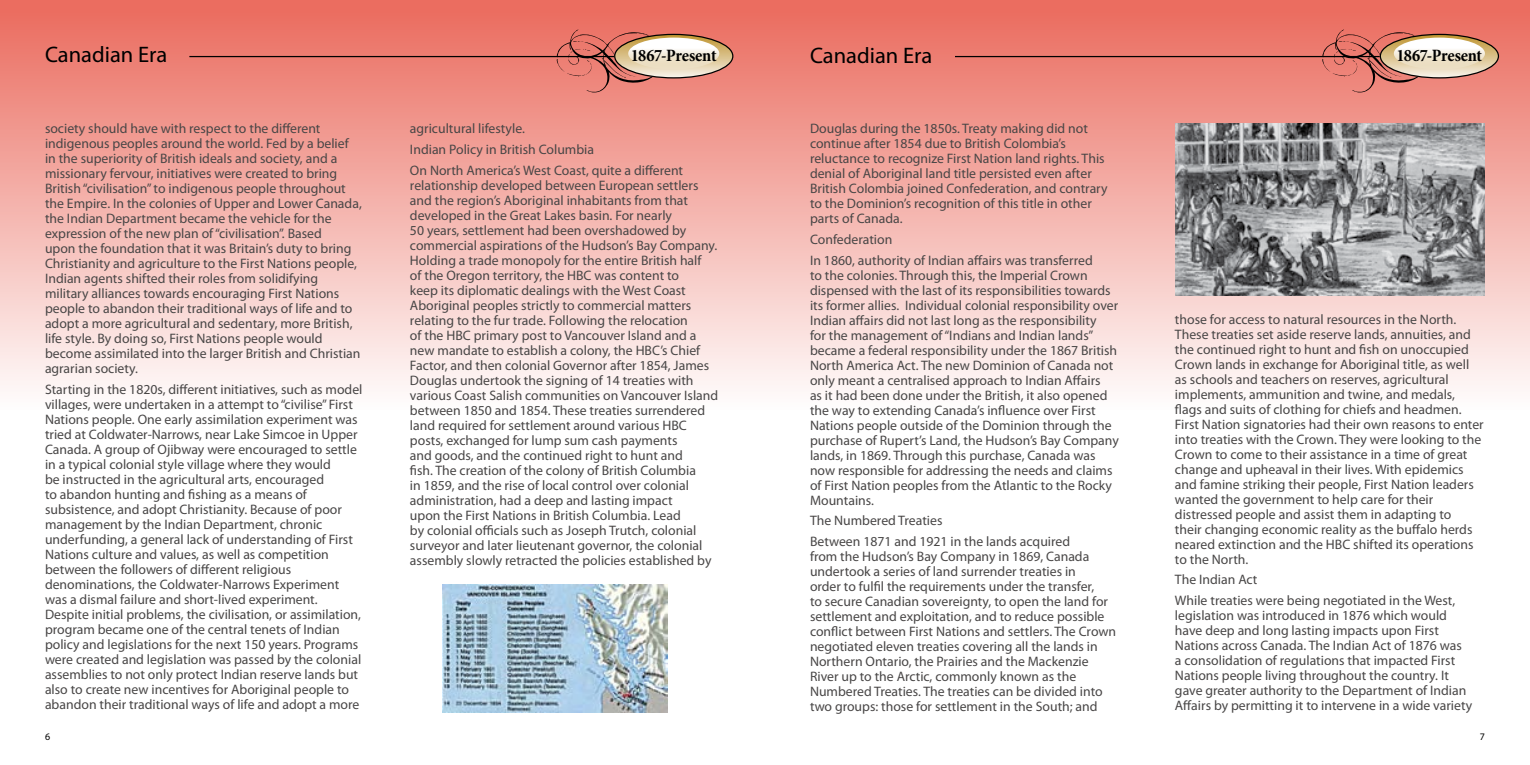
<style>
.page{position:relative;width:1530px;height:765px;background:#fff}
.page>*{position:absolute;margin:0;border:0;box-sizing:border-box;transform-origin:0 0}
.t1{font:22.5px "Myriad Pro";color:#000}
.t2{font:700 condensed 17.5px "Minion Pro";letter-spacing:-.015em;color:#000}
.t3{font:13.75px/15px "Myriad Pro";color:#484646}
.t4{font:10px "Myriad Pro";color:#000}
</style>
<div class="page">
<div style="left:0;top:0;width:765px;height:409px;background:linear-gradient(to bottom,#ea695c,#fefdfd)"></div>
<div style="left:765px;top:0;width:765px;height:409px;background:linear-gradient(to bottom,#ea695c,#fefdfd)"></div>
<hr style="left:955px;top:56px;width:425px;height:1px;background:#000">
<svg style="left:1322px;top:29px;width:176px;height:64px"></svg>
<div style="left:1380px;top:34px;width:119px;height:45px;border:1px solid #000;border-radius:50%"></div>
<svg style="left:1394px;top:38px;width:91px;height:31px"></svg>
<img style="left:1175px;top:123px;width:310px;height:172px">
<img style="left:443px;top:584px;width:225px;height:129px">
<hr style="left:189px;top:56px;width:425px;height:1px;background:#000">
<svg style="left:557px;top:29px;width:176px;height:64px"></svg>
<div style="left:614px;top:34px;width:119px;height:45px;border:1px solid #000;border-radius:50%"></div>
<svg style="left:628px;top:38px;width:91px;height:31px"></svg>
<h1 class="t1" style="left:45px;top:40px;width:124px">Canadian Era</h1>
<p class="t2" style="left:631px;top:44px;width:87px">1867-Present</p>
<h1 class="t1" style="left:810px;top:41px;width:124px">Canadian Era</h1>
<p class="t2" style="left:1397px;top:44px;width:87px">1867-Present</p>
<p class="t3" style="left:45px;top:121px;width:318px">society should have with respect to the different indigenous peoples around the world. Fed by a belief in the superiority of British ideals and society, and a missionary fervour, initiatives were created to bring British “civilisation” to indigenous people throughout the Empire. In the colonies of Upper and Lower Canada, the Indian Department became the vehicle for the expression of the new plan of “civilisation”. Based<br>upon the foundation that it was Britain’s duty to bring Christianity and agriculture to the First Nations people, Indian agents shifted their roles from solidifying military alliances towards encouraging First Nations people to abandon their traditional ways of life and to adopt a more agricultural and sedentary, more British, life style. By doing so, First Nations people would become assimilated into the larger British and Christian agrarian society.</p>
<p class="t3" style="left:45px;top:382px;width:319px">Starting in the 1820s, different initiatives, such as model villages, were undertaken in a attempt to “civilise” First Nations people. One early assimilation experiment was tried at Coldwater-Narrows, near Lake Simcoe in Upper Canada. A group of Ojibway were encouraged to settle in a typical colonial style village where they would<br>be instructed in the agricultural arts, encouraged<br>to abandon hunting and fishing as a means of subsistence, and adopt Christianity. Because of poor management by the Indian Department, chronic underfunding, a general lack of understanding of First Nations culture and values, as well as competition between the followers of different religious denominations, the Coldwater-Narrows Experiment was a dismal failure and short-lived experiment.<br>Despite initial problems, the civilisation, or assimilation, program became one of the central tenets of Indian policy and legislations for the next 150 years. Programs were created and legislation was passed by the colonial assemblies to not only protect Indian reserve lands but also to create new incentives for Aboriginal people to abandon their traditional ways of life and adopt a more</p>
<p class="t3" style="left:410px;top:118px;width:275px;line-height:20.6px">agricultural lifestyle.<br>Indian Policy in British Columbia<br>On North America’s West Coast, quite a different</p>
<p class="t3" style="left:410px;top:177px;width:310px">relationship developed between European settlers and the region’s Aboriginal inhabitants from that developed in the Great Lakes basin. For nearly<br>50 years, settlement had been overshadowed by commercial aspirations of the Hudson’s Bay Company.<br>Holding a trade monopoly for the entire British half<br>of the Oregon territory, the HBC was content to<br>keep its diplomatic dealings with the West Coast Aboriginal peoples strictly to commercial matters relating to the fur trade. Following the relocation<br>of the HBC primary post to Vancouver Island and a new mandate to establish a colony, the HBC’s Chief Factor, and then colonial Governor after 1854, James Douglas undertook the signing of 14 treaties with various Coast Salish communities on Vancouver Island between 1850 and 1854. These treaties surrendered land required for settlement around various HBC posts, exchanged for lump sum cash payments<br>and goods, and the continued right to hunt and<br>fish. The creation of the colony of British Columbia<br>in 1859, and the rise of local control over colonial administration, had a deep and lasting impact<br>upon the First Nations in British Columbia. Lead<br>by colonial officials such as Joseph Trutch, colonial surveyor and later lieutenant governor, the colonial assembly slowly retracted the policies established by</p>
<p class="t3" style="left:810px;top:121px;width:299px">Douglas during the 1850s. Treaty making did not continue after 1854 due to British Colombia’s reluctance to recognize First Nation land rights. This denial of Aboriginal land title persisted even after British Colombia joined Confederation, and contrary to the Dominion’s recognition of this title in other parts of Canada.</p>
<p class="t3" style="left:810px;top:229px;width:284px;line-height:20.6px">Confederation<br>In 1860, authority of Indian affairs was transferred</p>
<p class="t3" style="left:810px;top:267px;width:310px">to the colonies. Through this, the Imperial Crown dispensed with the last of its responsibilities towards its former allies. Individual colonial responsibility over Indian affairs did not last long as the responsibility<br>for the management of “Indians and Indian lands” became a federal responsibility under the 1867 British North America Act. The new Dominion of Canada not only meant a centralised approach to Indian Affairs<br>as it had been done under the British, it also opened the way to extending Canada’s influence over First Nations people outside of the Dominion through the purchase of Rupert’s Land, the Hudson’s Bay Company lands, in 1869. Through this purchase, Canada was now responsible for addressing the needs and claims of First Nation peoples from the Atlantic to the Rocky Mountains.</p>
<p class="t3" style="left:810px;top:510px;width:262px;line-height:20.6px">The Numbered Treaties<br>Between 1871 and 1921 in the lands acquired</p>
<p class="t3" style="left:810px;top:549px;width:308px">from the Hudson’s Bay Company in 1869, Canada undertook a series of land surrender treaties in<br>order to fulfil the requirements under the transfer,<br>to secure Canadian sovereignty, to open the land for settlement and exploitation, and to reduce possible conflict between First Nations and settlers. The Crown negotiated eleven treaties covering all the lands in Northern Ontario, the Prairies and the Mackenzie River up to the Arctic, commonly known as the Numbered Treaties. The treaties can be divided into two groups: those for settlement in the South; and</p>
<p class="t3" style="left:1175px;top:311px;width:310px">those for access to natural resources in the North.<br>These treaties set aside reserve lands, annuities, and the continued right to hunt and fish on unoccupied Crown lands in exchange for Aboriginal title, as well as schools and teachers on reserves, agricultural implements, ammunition and twine, and medals, flags and suits of clothing for chiefs and headmen.<br>First Nation signatories had their own reasons to enter into treaties with the Crown. They were looking to the Crown to come to their assistance in a time of great change and upheaval in their lives. With epidemics and famine striking their people, First Nation leaders wanted the government to help care for their distressed people and assist them in adapting to<br>their changing economic reality as the buffalo herds neared extinction and the HBC shifted its operations to the North.</p>
<p class="t3" style="left:1175px;top:569px;width:282px;line-height:20.6px">The Indian Act<br>While treaties were being negotiated in the West,</p>
<p class="t3" style="left:1175px;top:608px;width:299px">legislation was introduced in 1876 which would have deep and long lasting impacts upon First Nations across Canada. The Indian Act of 1876 was<br>a consolidation of regulations that impacted First Nations people living throughout the country. It gave greater authority to the Department of Indian Affairs by permitting it to intervene in a wide variety</p>
<p class="t4" style="left:45px;top:731px;width:7px">6</p>
<p class="t4" style="left:1480px;top:731px;width:7px">7</p>
</div>
